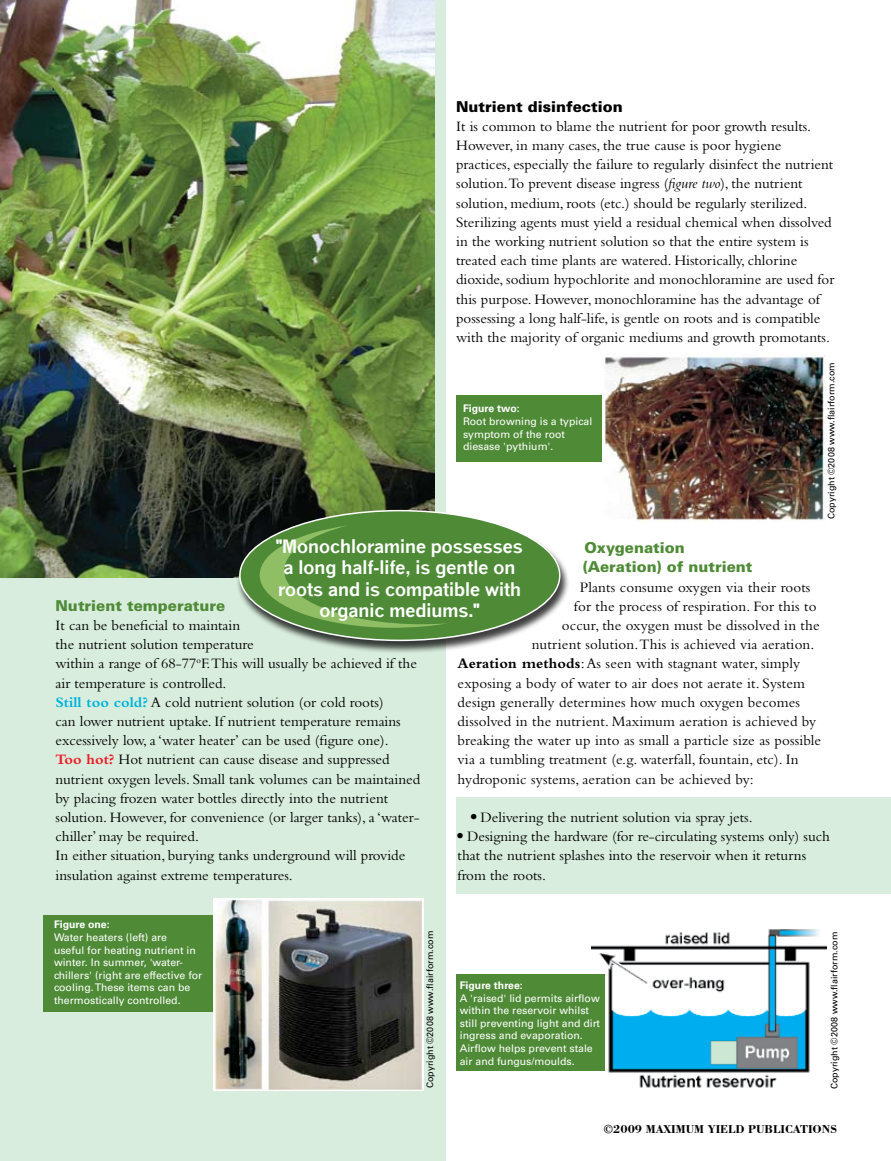
<style>
.page{position:relative;width:891px;height:1161px;background:#fff}
.page>*{position:absolute;margin:0;border:0;box-sizing:border-box;transform-origin:0 0}
.t1{font:700 18px/21.6px "Quick Type";color:#fff;text-align:center}
.t2{font:15px/19.2px "Bembo Std";color:#000}
.t3{font:900 15px/19.2px "Univers LT Std";color:#4f8b37}
.t4{font:900 15px "Univers LT Std";color:#000}
.t5{font:700 12px "Bodoni BT";color:#000}
.t6{font:10.5px/12.6px "Univers LT Std";color:#fff}
.t7{font:700 10.5px "Univers LT Std";color:#fff}
.t8{font:9px "Univers LT Std";color:#000}
.s1{font-style:italic}
.s2{font-weight:700}
.s3{font-family:"Univers LT Std"}
.s4{font-weight:700;color:#00b4de}
.s5{font-weight:700;color:#ed1c24}
</style>
<div class="page">
<div style="left:0;top:0;width:446px;height:1161px;background:#d8eddd"></div>
<div style="left:43px;top:915px;width:189px;height:96px;background:#4f8b37"></div>
<div style="left:456px;top:395px;width:168px;height:66px;background:#4f8b37"></div>
<div style="left:456px;top:798px;width:435px;height:96px;background:#d8eddd"></div>
<img style="left:213px;top:898px;width:211px;height:193px">
<img style="left:602px;top:354px;width:224px;height:168px">
<img style="left:0;top:0;width:435px;height:577px">
<div style="left:236px;top:511px;width:334px;height:143px;background:#000;opacity:.75"></div>
<div style="left:240px;top:511px;width:320px;height:129px;background:#4f8b37;border-radius:50%"></div>
<svg style="left:260px;top:525px;width:186px;height:103px"></svg>
<img style="left:592px;top:929px;width:235px;height:159px">
<div style="left:456px;top:974px;width:148px;height:97px;background:#4f8b37"></div>
<p class="t4" style="left:456px;top:97px;width:168px">Nutrient disinfection</p>
<p class="t2" style="left:456px;top:116px;width:380px">It is common to blame the nutrient for poor growth results.<br>However, in many cases, the true cause is poor hygiene practices, especially the failure to regularly disinfect the nutrient solution.To prevent disease ingress (<span class="s1">figure two</span>), the nutrient solution, medium, roots (etc.) should be regularly sterilized.<br>Sterilizing agents must yield a residual chemical when dissolved in the working nutrient solution so that the entire system is treated each time plants are watered. Historically, chlorine dioxide, sodium hypochlorite and monochloramine are used for this purpose. However, monochloramine has the advantage of possessing a long half-life, is gentle on roots and is compatible with the majority of organic mediums and growth promotants.</p>
<p class="t7" style="left:463px;top:402px;width:58px">Figure two:</p>
<p class="t6" style="left:463px;top:415px;width:131px">Root browning is a typical symptom of the root diesase 'pythium'.</p>
<p class="t8" style="left:826px;top:519px;width:159px;rotate:-90deg">Copyright ©2008 www.flairform.com</p>
<p class="t1" style="left:276px;top:535px;width:248px">"Monochloramine possesses a long half-life, is gentle on roots and is compatible with organic mediums."</p>
<p class="t3" style="left:583px;top:538px;width:171px">Oxygenation (Aeration) of nutrient</p>
<p class="t2" style="left:580px;top:577px;width:232px">Plants consume oxygen via their roots</p>
<p class="t2" style="left:574px;top:596px;width:244px">for the process of respiration. For this to</p>
<p class="t2" style="left:562px;top:615px;width:259px">occur, the oxygen must be dissolved in the</p>
<p class="t2" style="left:532px;top:635px;width:284px">nutrient solution. This is achieved via aeration.</p>
<p class="t2" style="left:458px;top:654px;width:344px"><span class="s2">Aeration methods</span>: As seen with stagnant water, simply</p>
<p class="t2" style="left:458px;top:673px;width:347px">exposing a body of water to air does not aerate it. System</p>
<p class="t2" style="left:458px;top:692px;width:344px">design generally determines how much oxygen becomes</p>
<p class="t2" style="left:458px;top:711px;width:360px">dissolved in the nutrient. Maximum aeration is achieved by</p>
<p class="t2" style="left:458px;top:731px;width:365px">breaking the water up into as small a particle size as possible</p>
<p class="t2" style="left:458px;top:750px;width:343px">via a tumbling treatment (e.g. waterfall, fountain, etc). In</p>
<p class="t2" style="left:458px;top:769px;width:298px">hydroponic systems, aeration can be achieved by:</p>
<p class="t2" style="left:471px;top:807px;width:283px"><span class="s3">•</span> Delivering the nutrient solution via spray jets.</p>
<p class="t2" style="left:458px;top:827px;width:374px"><span class="s3">•</span> Designing the hardware (for re-circulating systems only) such that the nutrient splashes into the reservoir when it returns from the roots.</p>
<p class="t3" style="left:56px;top:596px;width:171px">Nutrient temperature</p>
<p class="t2" style="left:55px;top:615px;width:366px">It can be beneficial to maintain<br>the nutrient solution temperature<br>within a range of 68-77<sup>o</sup>F.This will usually be achieved if the air temperature is controlled.<br><span class="s4">Still too cold?</span> A cold nutrient solution (or cold roots)<br>can lower nutrient uptake. If nutrient temperature remains excessively low, a ‘water heater’ can be used (figure one).<br><span class="s5">Too hot?</span> Hot nutrient can cause disease and suppressed nutrient oxygen levels. Small tank volumes can be maintained by placing frozen water bottles directly into the nutrient solution. However, for convenience (or larger tanks), a ‘water&shy;chiller’ may be required.<br>In either situation, burying tanks underground will provide insulation against extreme temperatures.</p>
<p class="t7" style="left:54px;top:919px;width:57px">Figure one:</p>
<p class="t6" style="left:54px;top:931px;width:150px">Water heaters (left) are<br>useful for heating nutrient in winter. In summer, 'water&shy;chillers' (right are effective for cooling. These items can be thermostically controlled.</p>
<p class="t8" style="left:425px;top:1088px;width:159px;rotate:-90deg">Copyright ©2008 www.flairform.com</p>
<p class="t7" style="left:460px;top:979px;width:64px">Figure three:</p>
<p class="t6" style="left:460px;top:992px;width:142px">A 'raised' lid permits airflow within the reservoir whilst still preventing light and dirt ingress and evaporation.<br>Airflow helps prevent stale air and fungus/moulds.</p>
<p class="t8" style="left:829px;top:1089px;width:159px;rotate:-90deg">Copyright ©2008 www.flairform.com</p>
<p class="t5" style="left:603px;top:1121px;width:235px">©2009 MAXIMUM YIELD PUBLICATIONS</p>
</div>
